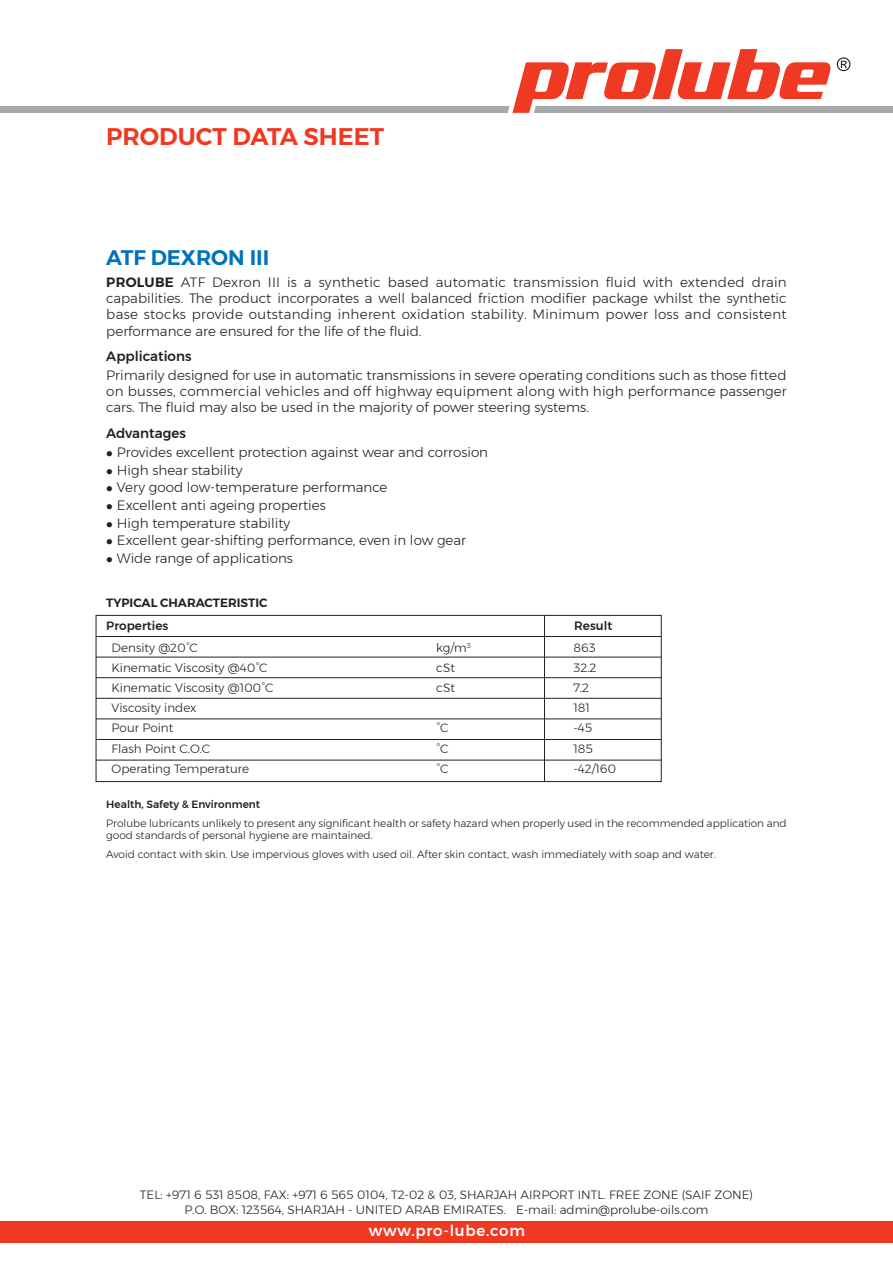
<style>
.page{position:relative;width:893px;height:1263px;background:#fff}
.page>*{position:absolute;margin:0;border:0;box-sizing:border-box;transform-origin:0 0}
.t1{font:600 24px "Montserrat";color:#ef3922}
.t2{font:600 21px "Montserrat";color:#0072bc}
.t3{font:500 15px "Montserrat";letter-spacing:.05em;color:#fff}
.t4{font:300 13.5px/16.2px "Montserrat";color:#231f20;text-align:justify}
.t5{font:500 13.5px "Montserrat";color:#231f20}
.t6{font:300 12px/14.4px "Montserrat";color:#231f20;text-align:center}
.t7{font:600 12px "Montserrat";color:#231f20}
.t8{font:500 12px "Montserrat";color:#231f20}
.t9{font:300 10.5px/12.6px "Montserrat";color:#231f20}
.t10{font:500 10.5px "Montserrat";color:#231f20}
.s1{font-weight:600}
</style>
<div class="page">
<div style="left:0;top:1221px;width:892px;height:21px;background:#ef3922"></div>
<div style="left:0;top:106px;width:892px;height:6px;background:#a8a9ad"></div>
<svg style="left:501px;top:49px;width:349px;height:64px"></svg>
<hr style="left:96px;top:636px;width:565px;height:1px;background:#231f20">
<hr style="left:96px;top:657px;width:565px;height:1px;background:#231f20">
<hr style="left:96px;top:677px;width:565px;height:1px;background:#231f20">
<hr style="left:96px;top:698px;width:565px;height:1px;background:#231f20">
<hr style="left:96px;top:718px;width:565px;height:1px;background:#231f20">
<hr style="left:96px;top:739px;width:565px;height:1px;background:#231f20">
<hr style="left:96px;top:760px;width:565px;height:1px;background:#231f20">
<div style="left:96px;top:615px;width:566px;height:167px;border:1px solid #231f20"></div>
<hr style="left:544px;top:615px;width:1px;height:166px;background:#231f20">
<h1 class="t1" style="left:106px;top:117px;width:279px">PRODUCT DATA SHEET</h1>
<h2 class="t2" style="left:106px;top:241px;width:165px">ATF DEXRON III</h2>
<p class="t4" style="left:106px;top:274px;width:682px"><span class="s1">PROLUBE</span> ATF Dexron III is a synthetic based automatic transmission fluid with extended drain capabilities. The product incorporates a well balanced friction modifier package whilst the synthetic base stocks provide outstanding inherent oxidation stability. Minimum power loss and consistent performance are ensured for the life of the fluid.</p>
<p class="t5" style="left:106px;top:345px;width:87px">Applications</p>
<p class="t4" style="left:106px;top:367px;width:682px">Primarily designed for use in automatic transmissions in severe operating conditions such as those fitted on busses, commercial vehicles and off highway equipment along with high performance passenger cars. The fluid may also be used in the majority of power steering systems.</p>
<p class="t5" style="left:106px;top:422px;width:81px">Advantages</p>
<p class="t4" style="left:106px;top:444px;width:383px">● Provides excellent protection against wear and corrosion</p>
<p class="t4" style="left:106px;top:461px;width:138px">● High shear stability</p>
<p class="t4" style="left:106px;top:479px;width:283px">● Very good low-temperature performance</p>
<p class="t4" style="left:106px;top:497px;width:221px">● Excellent anti ageing properties</p>
<p class="t4" style="left:106px;top:515px;width:185px">● High temperature stability</p>
<p class="t4" style="left:106px;top:532px;width:361px">● Excellent gear-shifting performance, even in low gear</p>
<p class="t4" style="left:106px;top:550px;width:188px">● Wide range of applications</p>
<p class="t7" style="left:106px;top:593px;width:163px">TYPICAL CHARACTERISTIC</p>
<p class="t8" style="left:106px;top:617px;width:63px">Properties</p>
<p class="t8" style="left:574px;top:617px;width:40px">Result</p>
<p class="t6" style="left:112px;top:640px;width:88px">Density @20°C</p>
<p class="t6" style="left:436px;top:640px;width:36px">kg/m<sup>3</sup></p>
<p class="t6" style="left:573px;top:640px;width:24px">863</p>
<p class="t6" style="left:112px;top:660px;width:157px">Kinematic Viscosity @40°C</p>
<p class="t6" style="left:436px;top:660px;width:20px">cSt</p>
<p class="t6" style="left:573px;top:660px;width:24px">32.2</p>
<p class="t6" style="left:112px;top:680px;width:163px">Kinematic Viscosity @100°C</p>
<p class="t6" style="left:436px;top:680px;width:20px">cSt</p>
<p class="t6" style="left:573px;top:680px;width:17px">7.2</p>
<p class="t6" style="left:112px;top:700px;width:86px">Viscosity index</p>
<p class="t6" style="left:573px;top:700px;width:18px">181</p>
<p class="t6" style="left:112px;top:720px;width:63px">Pour Point</p>
<p class="t6" style="left:436px;top:720px;width:14px">°C</p>
<p class="t6" style="left:573px;top:720px;width:20px">-45</p>
<p class="t6" style="left:112px;top:742px;width:100px">Flash Point C.O.C</p>
<p class="t6" style="left:436px;top:742px;width:14px">°C</p>
<p class="t6" style="left:573px;top:742px;width:21px">185</p>
<p class="t6" style="left:112px;top:762px;width:139px">Operating Temperature</p>
<p class="t6" style="left:436px;top:762px;width:14px">°C</p>
<p class="t6" style="left:573px;top:762px;width:44px">-42/160</p>
<p class="t10" style="left:106px;top:796px;width:155px">Health, Safety &amp; Environment</p>
<p class="t9" style="left:106px;top:816px;width:682px">Prolube lubricants unlikely to present any significant health or safety hazard when properly used in the recommended application and good standards of personal hygiene are maintained.</p>
<p class="t9" style="left:106px;top:847px;width:611px">Avoid contact with skin. Use impervious gloves with used oil. After skin contact, wash immediately with soap and water.</p>
<p class="t6" style="left:140px;top:1188px;width:615px">TEL: +971 6 531 8508, FAX: +971 6 565 0104, T2-02 &amp; 03, SHARJAH AIRPORT INTL. FREE ZONE (SAIF ZONE)<br>P.O. BOX: 123564, SHARJAH - UNITED ARAB EMIRATES. E-mail: admin@prolube-oils.com</p>
<p class="t3" style="left:369px;top:1219px;width:158px">www.pro-lube.com</p>
</div>
